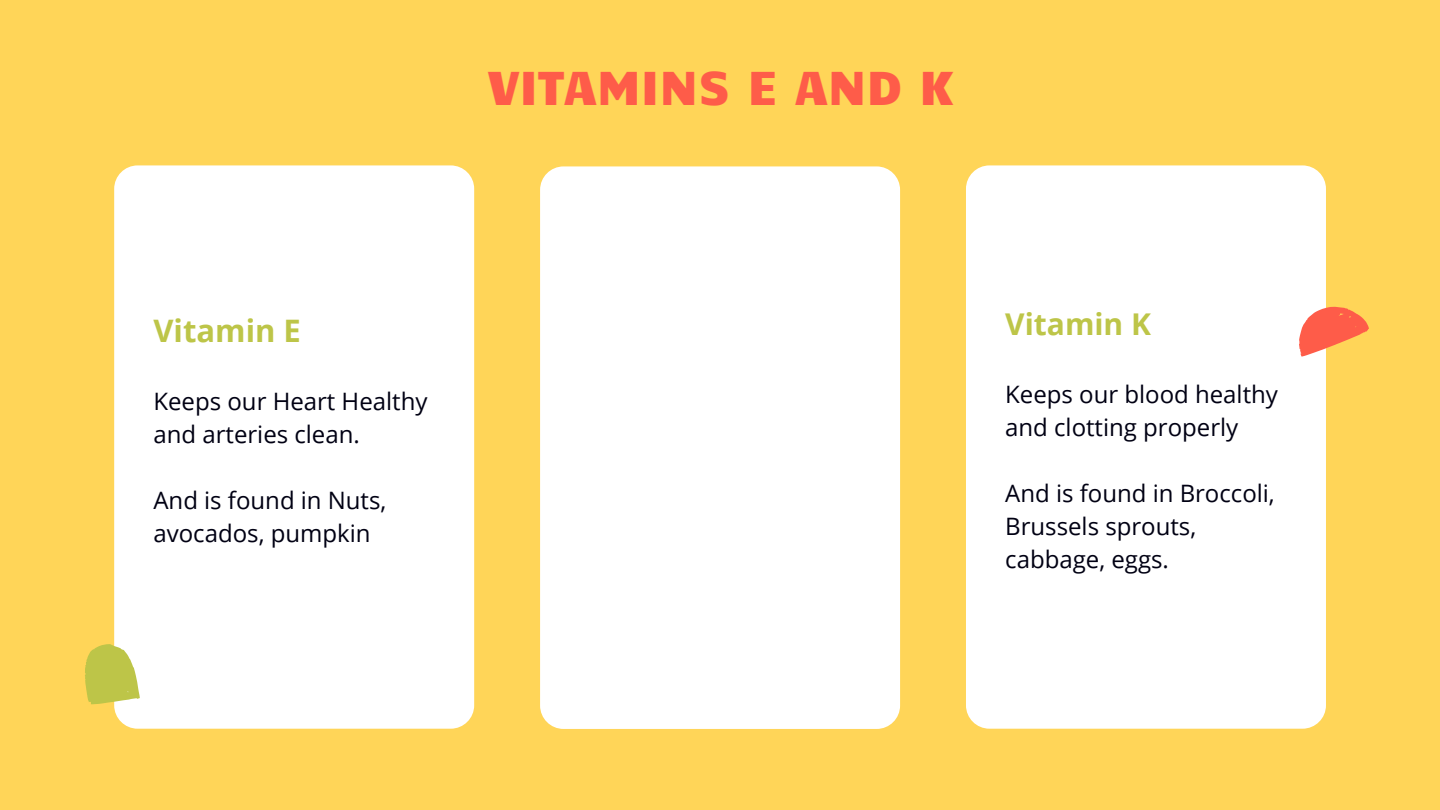
<style>
.page{position:relative;width:1440px;height:810px;background:#ffd558}
.page>*{position:absolute;margin:0;border:0;box-sizing:border-box;transform-origin:0 0}
.t1{font:48px "Candal";color:#fe5c49}
.t2{font:700 31px "Open Sans";color:#bdc548}
.t3{font:700 30px "Open Sans";color:#bdc548}
.t4{font:24px/33px "Open Sans";color:#010013}
</style>
<div class="page">
<div style="left:966px;top:165px;width:360px;height:564px;background:#fff;border-radius:23px"></div>
<div style="left:114px;top:165px;width:360px;height:564px;background:#fff;border-radius:23px"></div>
<div style="left:540px;top:166px;width:360px;height:563px;background:#fff;border-radius:23px"></div>
<svg style="left:1299px;top:306px;width:70px;height:51px"></svg>
<svg style="left:85px;top:642px;width:55px;height:63px"></svg>
<p class="t1" style="left:488px;top:53px;width:466px">VITAMINS E AND K</p>
<p class="t2" style="left:153px;top:309px;width:149px">Vitamin E</p>
<p class="t4" style="left:153px;top:385px;width:275px">Keeps our Heart Healthy and arteries clean.</p>
<p class="t4" style="left:153px;top:484px;width:234px">And is found in Nuts, avocados, pumpkin</p>
<p class="t3" style="left:1005px;top:303px;width:147px">Vitamin K</p>
<p class="t4" style="left:1005px;top:377px;width:274px">Keeps our blood healthy and clotting properly</p>
<p class="t4" style="left:1005px;top:476px;width:271px">And is found in Broccoli,<br>Brussels sprouts, cabbage, eggs.</p>
</div>
